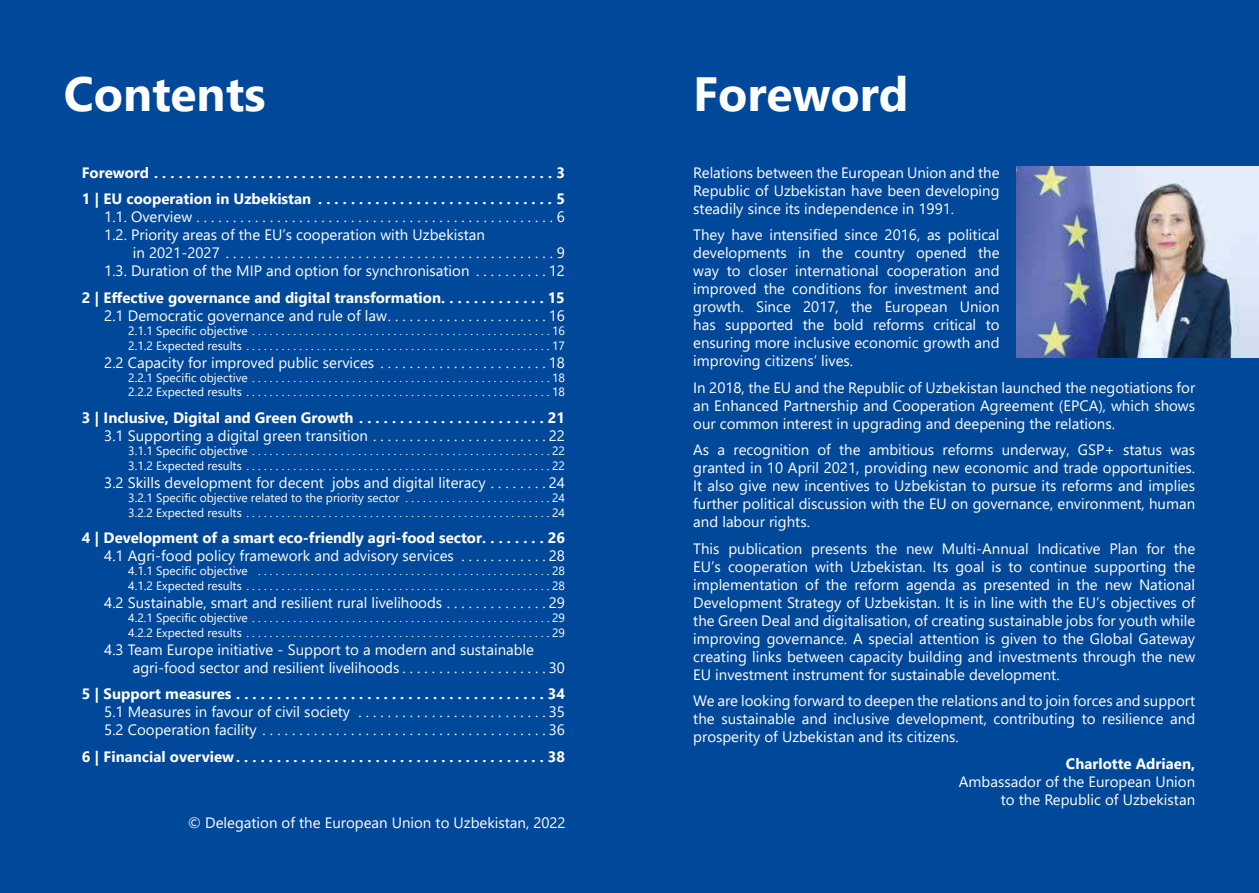
<style>
.page{position:relative;width:1259px;height:893px;background:#004899}
.page>*{position:absolute;margin:0;border:0;box-sizing:border-box;transform-origin:0 0}
.t1{font:700 48px "Segoe UI";color:#fff}
.t2{font:15px/18px "Segoe UI";color:#fff;text-align:justify}
.t3{font:700 15px/26.5px "Segoe UI";color:#fff}
.t4{font:12px/14.4px "Segoe UI";color:#fff}
</style>
<div class="page">
<img style="left:1016px;top:167px;width:242px;height:190px">
<h1 class="t1" style="left:64px;top:75px;width:203px">Contents</h1>
<p class="t3" style="left:82px;top:161px;width:485px">Foreword . . . . . . . . . . . . . . . . . . . . . . . . . . . . . . . . . . . . . . . . . . . . . . . . . 3<br>1 | EU cooperation in Uzbekistan . . . . . . . . . . . . . . . . . . . . . . . . . . . . . 5</p>
<p class="t2" style="left:104px;top:209px;width:462px">1.1. Overview .................................................6<br>1.2. Priority areas of the EU’s cooperation with Uzbekistan</p>
<p class="t2" style="left:104px;top:245px;width:462px;text-align:right">in 2021-2027 . . . . . . . . . . . . . . . . . . . . . . . . . . . . . . . . . . . . . . . . . . . . . 9<br>1.3. Duration of the MIP and option for synchronisation . . . . . . . . . . 12</p>
<p class="t3" style="left:82px;top:283px;width:484px">2 | Effective governance and digital transformation . . . . . . . . . . . . . 15</p>
<p class="t2" style="left:104px;top:308px;width:462px">2.1 Democratic governance and rule of law . . . . . . . . . . . . . . . . . . . . . . 16</p>
<p class="t4" style="left:128px;top:323px;width:438px">2.1.1 Specific objective ...................................................16<br>2.1.2 Expected results . . . . . . . . . . . . . . . . . . . . . . . . . . . . . . . . . . . . . . . . . . . . . . . . . . . . 17</p>
<p class="t2" style="left:104px;top:355px;width:462px">2.2 Capacity for improved public services . . . . . . . . . . . . . . . . . . . . . . . 18</p>
<p class="t4" style="left:128px;top:369px;width:438px">2.2.1 Specific objective ...................................................18<br>2.2.2 Expected results . . . . . . . . . . . . . . . . . . . . . . . . . . . . . . . . . . . . . . . . . . . . . . . . . . . . 18</p>
<p class="t3" style="left:82px;top:403px;width:484px">3 | Inclusive, Digital and Green Growth . . . . . . . . . . . . . . . . . . . . . . . 21</p>
<p class="t2" style="left:104px;top:428px;width:462px">3.1 Supporting a digital green transition . . . . . . . . . . . . . . . . . . . . . . . . 22</p>
<p class="t4" style="left:128px;top:443px;width:438px">3.1.1 Specific objective ...................................................22<br>3.1.2 Expected results . . . . . . . . . . . . . . . . . . . . . . . . . . . . . . . . . . . . . . . . . . . . . . . . . . . . 22</p>
<p class="t2" style="left:104px;top:472px;width:462px">3.2 Skills development for decent jobs and digital literacy . . . . . . . . 24</p>
<p class="t4" style="left:128px;top:490px;width:438px">3.2.1 Specific objective related to the priority sector . . . . . . . . . . . . . . . . . . . . . . . . . 24<br>3.2.2 Expected results . . . . . . . . . . . . . . . . . . . . . . . . . . . . . . . . . . . . . . . . . . . . . . . . . . . . 24</p>
<p class="t3" style="left:82px;top:523px;width:485px">4 | Development of a smart eco-friendly agri-food sector . . . . . . . . 26</p>
<p class="t2" style="left:104px;top:548px;width:462px">4.1 Agri-food policy framework and advisory services . . . . . . . . . . . . 28</p>
<p class="t4" style="left:128px;top:563px;width:438px">4.1.1 Specific objective ..................................................28<br>4.1.2 Expected results . . . . . . . . . . . . . . . . . . . . . . . . . . . . . . . . . . . . . . . . . . . . . . . . . . . . 28</p>
<p class="t2" style="left:104px;top:595px;width:462px">4.2 Sustainable, smart and resilient rural livelihoods . . . . . . . . . . . . . . 29</p>
<p class="t4" style="left:128px;top:610px;width:438px">4.2.1 Specific objective ...................................................29<br>4.2.2 Expected results . . . . . . . . . . . . . . . . . . . . . . . . . . . . . . . . . . . . . . . . . . . . . . . . . . . . 29</p>
<p class="t2" style="left:133px;top:642px;width:434px;text-indent:-28px">4.3 Team Europe initiative - Support to a modern and sustainable agri-food sector and resilient livelihoods . . . . . . . . . . . . . . . . . . . . 30</p>
<p class="t3" style="left:82px;top:679px;width:484px">5 | Support measures . . . . . . . . . . . . . . . . . . . . . . . . . . . . . . . . . . . . . . 34</p>
<p class="t2" style="left:104px;top:704px;width:462px">5.1 Measures in favour of civil society . . . . . . . . . . . . . . . . . . . . . . . . . . 35<br>5.2 Cooperation facility . . . . . . . . . . . . . . . . . . . . . . . . . . . . . . . . . . . . . . . 36</p>
<p class="t3" style="left:82px;top:742px;width:484px">6 | Financial overview . . . . . . . . . . . . . . . . . . . . . . . . . . . . . . . . . . . . . . 38</p>
<p class="t2" style="left:188px;top:815px;width:379px">© Delegation of the European Union to Uzbekistan, 2022</p>
<h1 class="t1" style="left:693px;top:75px;width:217px">Foreword</h1>
<p class="t2" style="left:693px;top:165px;width:308px">Relations between the European Union and the Republic of Uzbekistan have been developing steadily since its independence in 1991.</p>
<p class="t2" style="left:693px;top:225px;width:308px">They have intensified since 2016, as political developments in the country opened the way to closer international cooperation and improved the conditions for investment and growth. Since 2017, the European Union has supported the bold reforms critical to ensuring more inclusive economic growth and improving citizens’ lives.</p>
<p class="t2" style="left:693px;top:380px;width:503px">In 2018, the EU and the Republic of Uzbekistan launched the negotiations for an Enhanced Partnership and Cooperation Agreement (EPCA), which shows our common interest in upgrading and deepening the relations.</p>
<p class="t2" style="left:693px;top:442px;width:503px">As a recognition of the ambitious reforms underway, GSP+ status was granted in 10 April 2021, providing new economic and trade opportunities.<br>It also give new incentives to Uzbekistan to pursue its reforms and implies further political discussion with the EU on governance, environment, human and labour rights.</p>
<p class="t2" style="left:693px;top:541px;width:503px">This publication presents the new Multi-Annual Indicative Plan for the EU’s cooperation with Uzbekistan. Its goal is to continue supporting the implementation of the reform agenda as presented in the new National Development Strategy of Uzbekistan. It is in line with the EU’s objectives of the Green Deal and digitalisation, of creating sustainable jobs for youth while improving governance. A special attention is given to the Global Gateway creating links between capacity building and investments through the new EU investment instrument for sustainable development.</p>
<p class="t2" style="left:693px;top:691px;width:503px">We are looking forward to deepen the relations and to join forces and support the sustainable and inclusive development, contributing to resilience and prosperity of Uzbekistan and its citizens.</p>
<p class="t3" style="left:1066px;top:749px;width:131px">Charlotte Adriaen,</p>
<p class="t2" style="left:959px;top:774px;width:238px;text-align:right">Ambassador of the European Union to the Republic of Uzbekistan</p>
</div>
